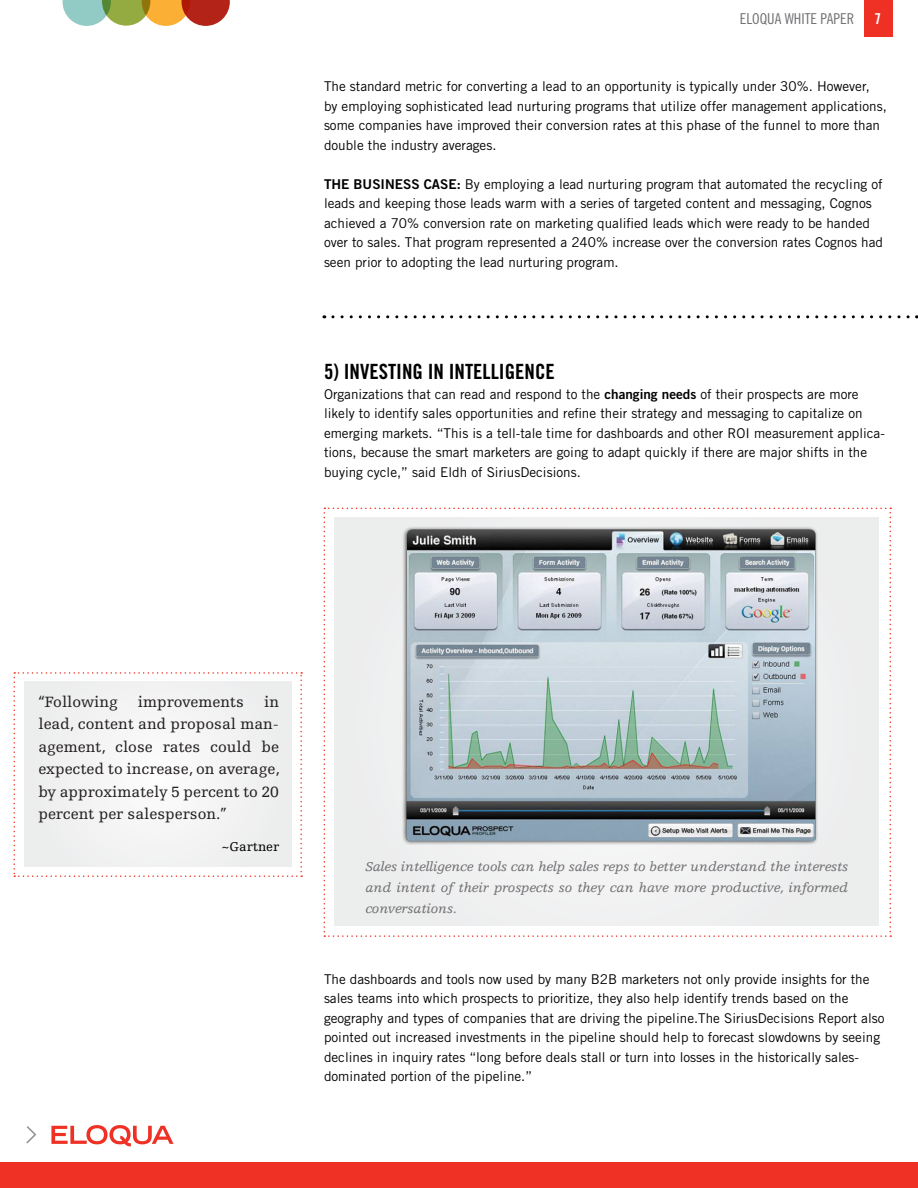
<style>
.page{position:relative;width:918px;height:1188px;background:#fff}
.page>*{position:absolute;margin:0;border:0;box-sizing:border-box;transform-origin:0 0}
.t1{font:21px "Trade Gothic Bold Cond Twenty";color:#000}
.t2{font:15.75px/22.5px "Egyptienne F";color:#241f21;text-align:justify}
.t3{font:15px "Trade Gothic LT Std Cn 18";color:#717073}
.t4{font:15px "Trade Gothic Bold Cond Twenty";color:#fff}
.t5{font:13.5px/19.5px "Trade Gothic";color:#000}
.t6{font:italic 13.5px/21px "Egyptienne F";letter-spacing:-.01em;color:#717073;text-align:justify}
.t7{font:13.5px "Egyptienne F";color:#000}
.s1{font-family:"Trade Gothic Bold Two"}
</style>
<div class="page">
<div style="left:0;top:1162px;width:918px;height:26px;background:#ee3124"></div>
<div style="left:864px;top:0;width:28px;height:36px;background:#ee3124"></div>
<svg style="left:63px;top:1px;width:167px;height:25px;background:#bc9e6b"></svg>
<svg style="left:51px;top:1125px;width:123px;height:22px"></svg>
<svg style="left:26px;top:1126px;width:10px;height:18px"></svg>
<svg style="left:14px;top:672px;width:288px;height:205px"></svg>
<div style="left:24px;top:682px;width:267px;height:185px;background:#f1f2f2"></div>
<svg style="left:333px;top:315px;width:585px;height:3px"></svg>
<svg style="left:324px;top:508px;width:567px;height:429px"></svg>
<img style="left:396px;top:520px;width:430px;height:328px">
<p class="t3" style="left:740px;top:10px;width:116px">ELOQUA WHITE PAPER</p>
<p class="t4" style="left:874px;top:10px;width:8px">7</p>
<p class="t5" style="left:324px;top:77px;width:564px">The standard metric for converting a lead to an opportunity is typically under 30%. However,<br>by employing sophisticated lead nurturing programs that utilize offer management applications, some companies have improved their conversion rates at this phase of the funnel to more than double the industry averages.</p>
<p class="t5" style="left:324px;top:174px;width:560px"><span class="s1">THE BUSINESS CASE:</span> By employing a lead nurturing program that automated the recycling of leads and keeping those leads warm with a series of targeted content and messaging, Cognos achieved a 70% conversion rate on marketing qualified leads which were ready to be handed over to sales. That program represented a 240% increase over the conversion rates Cognos had seen prior to adopting the lead nurturing program.</p>
<h1 class="t1" style="left:324px;top:359px;width:29px">5) INVE</h1>
<h1 class="t1" style="left:379px;top:359px;width:19px">STING</h1>
<h1 class="t1" style="left:428px;top:359px;width:31px">IN INTELLIGENCE</h1>
<p class="t5" style="left:324px;top:384px;width:562px">Organizations that can read and respond to the <span class="s1">changing needs</span> of their prospects are more likely to identify sales opportunities and refine their strategy and messaging to capitalize on emerging markets. “This is a tell-tale time for dashboards and other ROI measurement applica&shy;tions, because the smart marketers are going to adapt quickly if there are major shifts in the buying cycle,” said Eldh of SiriusDecisions.</p>
<p class="t2" style="left:38px;top:691px;width:81px">“Following</p>
<p class="t2" style="left:138px;top:691px;width:107px">improvements</p>
<p class="t2" style="left:38px;top:691px;width:243px;text-indent:226px">in lead, content and proposal man&shy;agement, close rates could be expected to increase, on average, by approximately 5 percent to 20 percent per salesperson.”</p>
<p class="t7" style="left:221px;top:839px;width:59px">~Gartner</p>
<p class="t6" style="left:365px;top:856px;width:484px">Sales intelligence tools can help sales reps to better understand the interests and intent of their prospects so they can have more productive, informed conversations.</p>
<p class="t5" style="left:324px;top:969px;width:562px">The dashboards and tools now used by many B2B marketers not only provide insights for the sales teams into which prospects to prioritize, they also help identify trends based on the geography and types of companies that are driving the pipeline.The SiriusDecisions Report also pointed out increased investments in the pipeline should help to forecast slowdowns by seeing declines in inquiry rates “long before deals stall or turn into losses in the historically sales&shy;dominated portion of the pipeline.”</p>
</div>
